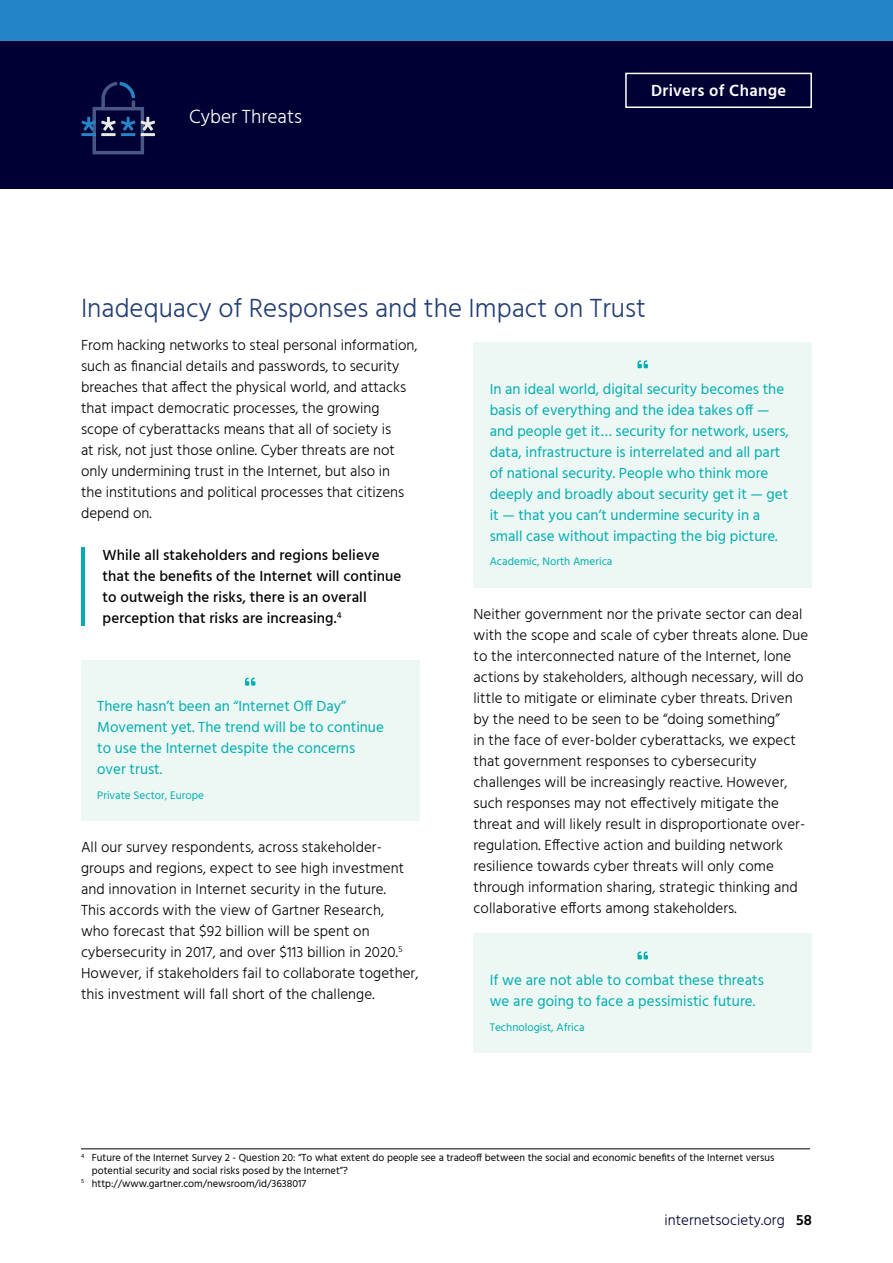
<style>
.page{position:relative;width:893px;height:1263px;background:#fff}
.page>*{position:absolute;margin:0;border:0;box-sizing:border-box;transform-origin:0 0}
.t1{font:300 27px "Hind";color:#233e74}
.t2{font:300 19.5px "Hind";color:#fff}
.t3{font:600 16.5px "Hind";letter-spacing:.02em;color:#fff}
.t4{font:300 15px/21px "Hind";letter-spacing:.005em;color:#000}
.t5{font:15px/21px "Hind";color:#00aeb1}
.t6{font:500 15px/21px "Hind";letter-spacing:.005em;color:#000}
.t7{font:300 15px "Hind";letter-spacing:.005em;color:#000035}
.t8{font:11.25px "Hind";color:#00aeb1}
.t9{font:10.5px "Hind";color:#000}
.s1{font-weight:600;color:#000}
</style>
<div class="page">
<hr style="left:81px;top:1148px;width:729px;height:1px;background:#000">
<hr style="left:81px;top:548px;width:4px;height:78px;background:#00aeb1">
<div style="left:81px;top:660px;width:338px;height:44px;background:#edf7f3"></div>
<div style="left:81px;top:696px;width:338px;height:87px;background:#edf7f3"></div>
<div style="left:81px;top:773px;width:338px;height:48px;background:#edf7f3"></div>
<svg style="left:245px;top:678px;width:10px;height:8px"></svg>
<div style="left:473px;top:342px;width:339px;height:45px;background:#edf7f3"></div>
<div style="left:473px;top:378px;width:339px;height:171px;background:#edf7f3"></div>
<div style="left:473px;top:540px;width:339px;height:48px;background:#edf7f3"></div>
<div style="left:473px;top:933px;width:339px;height:45px;background:#edf7f3"></div>
<div style="left:473px;top:969px;width:339px;height:45px;background:#edf7f3"></div>
<div style="left:473px;top:1005px;width:339px;height:48px;background:#edf7f3"></div>
<svg style="left:637px;top:360px;width:11px;height:8px"></svg>
<svg style="left:637px;top:951px;width:11px;height:8px"></svg>
<div style="left:0;top:40px;width:893px;height:149px;background:#000035"></div>
<div style="left:0;top:0;width:893px;height:40px;background:#2484c6"></div>
<div style="left:625px;top:73px;width:187px;height:35px;border:2px solid #fff"></div>
<svg style="left:81px;top:82px;width:74px;height:72px"></svg>
<h2 class="t2" style="left:189px;top:103px;width:115px">Cyber Threats</h2>
<p class="t3" style="left:651px;top:79px;width:137px">Drivers of Change</p>
<h1 class="t1" style="left:81px;top:290px;width:566px">Inadequacy of Responses and the Impact on Trust</h1>
<p class="t4" style="left:81px;top:335px;width:338px">From hacking networks to steal personal information, such as financial details and passwords, to security breaches that affect the physical world, and attacks that impact democratic processes, the growing scope of cyberattacks means that all of society is<br>at risk, not just those online. Cyber threats are not only undermining trust in the Internet, but also in<br>the institutions and political processes that citizens depend on.</p>
<p class="t6" style="left:103px;top:546px;width:300px">While all stakeholders and regions believe that the benefits of the Internet will continue to outweigh the risks, there is an overall perception that risks are increasing.<sup>4</sup></p>
<p class="t5" style="left:97px;top:697px;width:288px">There hasn’t been an “Internet Off Day” Movement yet. The trend will be to continue to use the Internet despite the concerns over trust.</p>
<p class="t8" style="left:97px;top:787px;width:108px">Private Sector, Europe</p>
<p class="t4" style="left:81px;top:837px;width:339px">All our survey respondents, across stakeholder&shy;groups and regions, expect to see high investment and innovation in Internet security in the future.<br>This accords with the view of Gartner Research,<br>who forecast that $92 billion will be spent on cybersecurity in 2017, and over $113 billion in 2020.<sup>5<br></sup>However, if stakeholders fail to collaborate together, this investment will fall short of the challenge.</p>
<p class="t5" style="left:490px;top:379px;width:301px">In an ideal world, digital security becomes the basis of everything and the idea takes off — and people get it… security for network, users, data, infrastructure is interrelated and all part of national security. People who think more deeply and broadly about security get it — get it — that you can’t undermine security in a small case without impacting the big picture.</p>
<p class="t8" style="left:490px;top:554px;width:124px">Academic, North America</p>
<p class="t4" style="left:473px;top:604px;width:336px">Neither government nor the private sector can deal with the scope and scale of cyber threats alone. Due to the interconnected nature of the Internet, lone actions by stakeholders, although necessary, will do little to mitigate or eliminate cyber threats. Driven by the need to be seen to be “doing something”<br>in the face of ever-bolder cyberattacks, we expect that government responses to cybersecurity challenges will be increasingly reactive. However, such responses may not effectively mitigate the threat and will likely result in disproportionate over&shy;regulation. Effective action and building network resilience towards cyber threats will only come through information sharing, strategic thinking and collaborative efforts among stakeholders.</p>
<p class="t5" style="left:490px;top:970px;width:276px">If we are not able to combat these threats we are going to face a pessimistic future.</p>
<p class="t8" style="left:490px;top:1019px;width:96px">Technologist, Africa</p>
<p class="t9" style="left:81px;top:1151px;width:695px"><sup>4</sup> Future of the Internet Survey 2 - Question 20: “To what extent do people see a tradeoff between the social and economic benefits of the Internet versus</p>
<p class="t9" style="left:92px;top:1163px;width:258px">potential security and social risks posed by the Internet”?</p>
<p class="t9" style="left:81px;top:1176px;width:227px"><sup>5</sup> http://www.gartner.com/newsroom/id/3638017</p>
<p class="t7" style="left:664px;top:1210px;width:149px">internetsociety.org <span class="s1">58</span></p>
</div>
